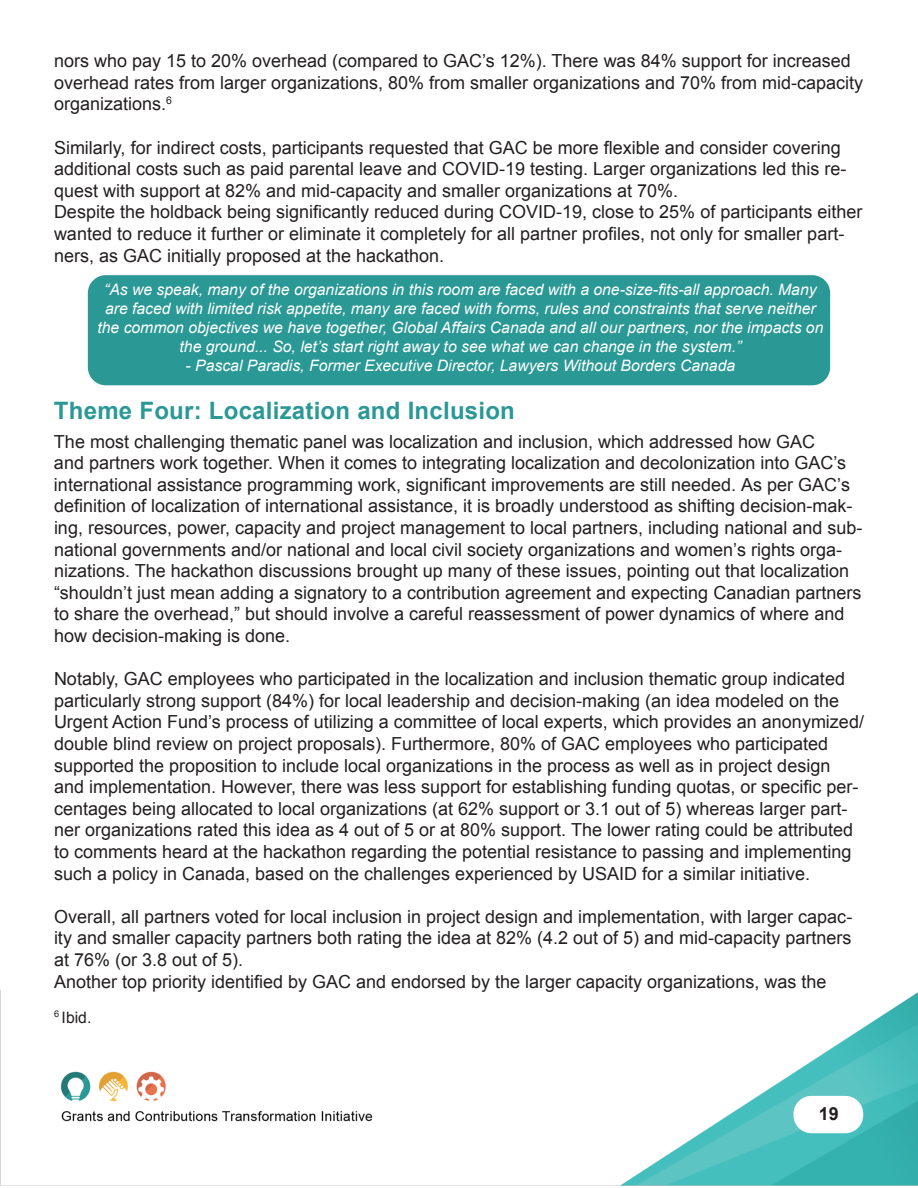
<style>
.page{position:relative;width:918px;height:1188px;background:#fff}
.page>*{position:absolute;margin:0;border:0;box-sizing:border-box;transform-origin:0 0}
.t1{font:700 24px "Arial";letter-spacing:.01em;color:#2a9895}
.t2{font:18px/21.6px "Arial";color:#231f20}
.t3{font:700 18px "Arial";color:#231f20}
.t4{font:italic 15.75px/18.9px "Arial";color:#fff;text-align:center}
.t5{font:15.75px "Arial";color:#231f20}
</style>
<div class="page">
<img style="left:0;top:990px;width:918px;height:196px">
<div style="left:88px;top:275px;width:742px;height:110px;background:#2a9895;border-radius:18px"></div>
<div style="left:793px;top:1096px;width:70px;height:37px;background:#fff;border-radius:18px"></div>
<p class="t2" style="left:54px;top:50px;width:811px">nors who pay 15 to 20% overhead (compared to GAC’s 12%). There was 84% support for increased overhead rates from larger organizations, 80% from smaller organizations and 70% from mid-capacity organizations.<sup>6</sup></p>
<p class="t2" style="left:54px;top:137px;width:810px">Similarly, for indirect costs, participants requested that GAC be more flexible and consider covering additional costs such as paid parental leave and COVID-19 testing. Larger organizations led this re&shy;quest with support at 82% and mid-capacity and smaller organizations at 70%.<br>Despite the holdback being significantly reduced during COVID-19, close to 25% of participants either wanted to reduce it further or eliminate it completely for all partner profiles, not only for smaller part&shy;ners, as GAC initially proposed at the hackathon.</p>
<p class="t4" style="left:97px;top:281px;width:728px">“As we speak, many of the organizations in this room are faced with a one-size-fits-all approach. Many are faced with limited risk appetite, many are faced with forms, rules and constraints that serve neither the common objectives we have together, Global Affairs Canada and all our partners, nor the impacts on the ground... So, let’s start right away to see what we can change in the system.”</p>
<p class="t4" style="left:186px;top:356px;width:551px">- Pascal Paradis, Former Executive Director, Lawyers Without Borders Canada</p>
<p class="t1" style="left:54px;top:395px;width:462px">Theme Four: Localization and Inclusion</p>
<p class="t2" style="left:54px;top:431px;width:810px">The most challenging thematic panel was localization and inclusion, which addressed how GAC<br>and partners work together. When it comes to integrating localization and decolonization into GAC’s international assistance programming work, significant improvements are still needed. As per GAC’s definition of localization of international assistance, it is broadly understood as shifting decision-mak&shy;ing, resources, power, capacity and project management to local partners, including national and sub&shy;national governments and/or national and local civil society organizations and women’s rights orga&shy;nizations. The hackathon discussions brought up many of these issues, pointing out that localization “shouldn’t just mean adding a signatory to a contribution agreement and expecting Canadian partners to share the overhead,” but should involve a careful reassessment of power dynamics of where and how decision-making is done.</p>
<p class="t2" style="left:54px;top:668px;width:812px">Notably, GAC employees who participated in the localization and inclusion thematic group indicated particularly strong support (84%) for local leadership and decision-making (an idea modeled on the Urgent Action Fund’s process of utilizing a committee of local experts, which provides an anonymized/ double blind review on project proposals). Furthermore, 80% of GAC employees who participated supported the proposition to include local organizations in the process as well as in project design and implementation. However, there was less support for establishing funding quotas, or specific per&shy;centages being allocated to local organizations (at 62% support or 3.1 out of 5) whereas larger part&shy;ner organizations rated this idea as 4 out of 5 or at 80% support. The lower rating could be attributed to comments heard at the hackathon regarding the potential resistance to passing and implementing such a policy in Canada, based on the challenges experienced by USAID for a similar initiative.</p>
<p class="t2" style="left:54px;top:906px;width:800px">Overall, all partners voted for local inclusion in project design and implementation, with larger capac&shy;ity and smaller capacity partners both rating the idea at 82% (4.2 out of 5) and mid-capacity partners at 76% (or 3.8 out of 5).<br>Another top priority identified by GAC and endorsed by the larger capacity organizations, was the</p>
<p class="t5" style="left:54px;top:1007px;width:39px"><sup>6</sup> Ibid.</p>
<p class="t3" style="left:819px;top:1102px;width:22px">19</p>
</div>
